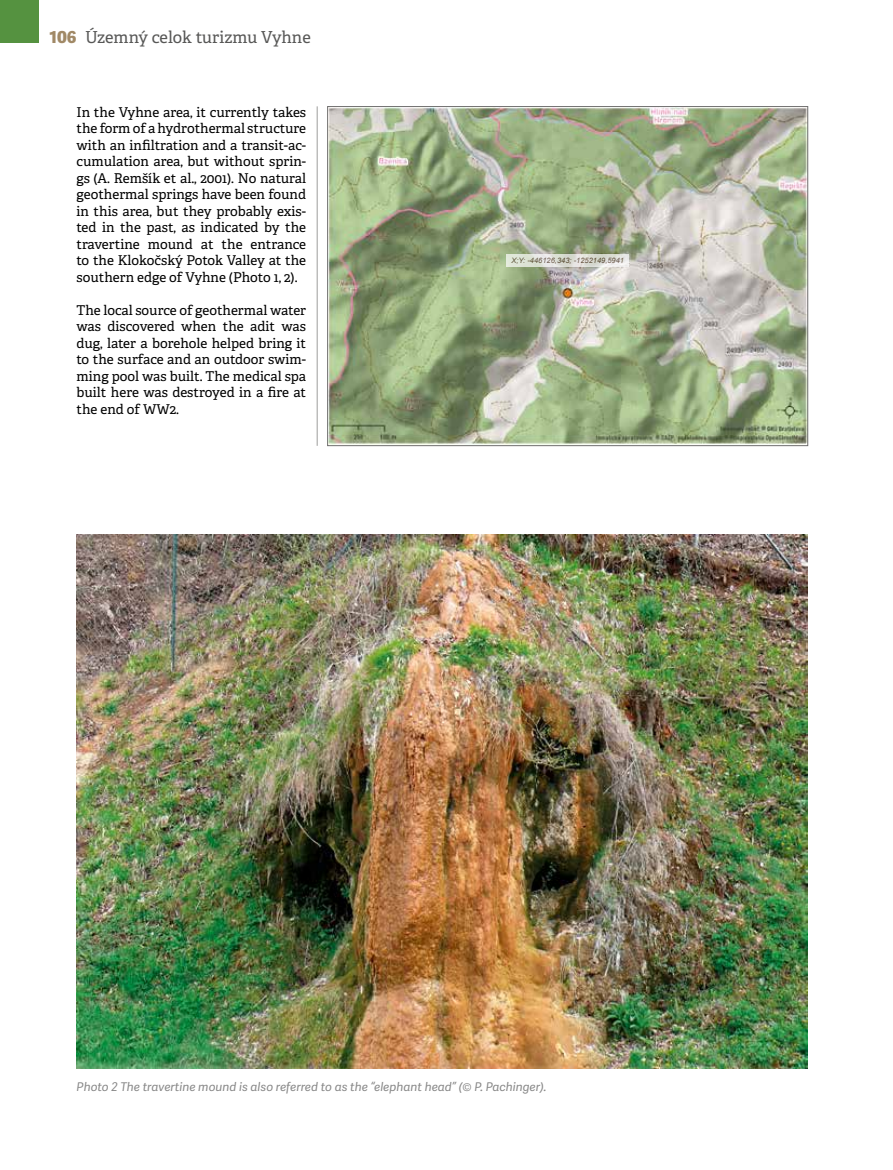
<style>
.page{position:relative;width:893px;height:1170px;background:#fff}
.page>*{position:absolute;margin:0;border:0;box-sizing:border-box;transform-origin:0 0}
.t1{font:16.5px "Adelle";color:#575756}
.t2{font:800 16.5px "Adelle Sans";color:#a18966}
.t3{font:13.5px/16.5px "Adelle";color:#000;text-align:justify}
.t4{font:italic 12px "Adelle Sans";color:#878787}
.t5{font:italic 7.5px "Arial";color:#4c3421}
</style>
<div class="page">
<img style="left:329px;top:108px;width:477px;height:336px">
<svg style="left:507px;top:254px;width:122px;height:12px"></svg>
<img style="left:77px;top:534px;width:731px;height:534px">
<hr style="left:317px;top:106px;width:1px;height:340px;background:#9d9d9c">
<div style="left:0;top:0;width:38px;height:43px;background:#559240"></div>
<p class="t2" style="left:49px;top:26px;width:29px">106</p>
<p class="t1" style="left:85px;top:27px;width:227px">Územný celok turizmu Vyhne</p>
<p class="t3" style="left:77px;top:104px;width:231px">In the Vyhne area, it currently takes the form of a hydrothermal structure with an infiltration and a transit-ac&shy;cumulation area, but without sprin&shy;gs (A. Remšík et al., 2001). No natural geothermal springs have been found in this area, but they probably exis&shy;ted in the past, as indicated by the travertine mound at the entrance to the Klokočský Potok Valley at the southern edge of Vyhne (Photo 1, 2).</p>
<p class="t3" style="left:77px;top:302px;width:231px">The local source of geothermal water was discovered when the adit was dug, later a borehole helped bring it to the surface and an outdoor swim&shy;ming pool was built. The medical spa built here was destroyed in a fire at the end of WW2.</p>
<p class="t5" style="left:511px;top:255px;width:114px">X;Y: -446126,343; -1252149,5941</p>
<p class="t4" style="left:77px;top:1079px;width:472px">Photo 2 The travertine mound is also referred to as the “elephant head” (© P. Pachinger).</p>
</div>
